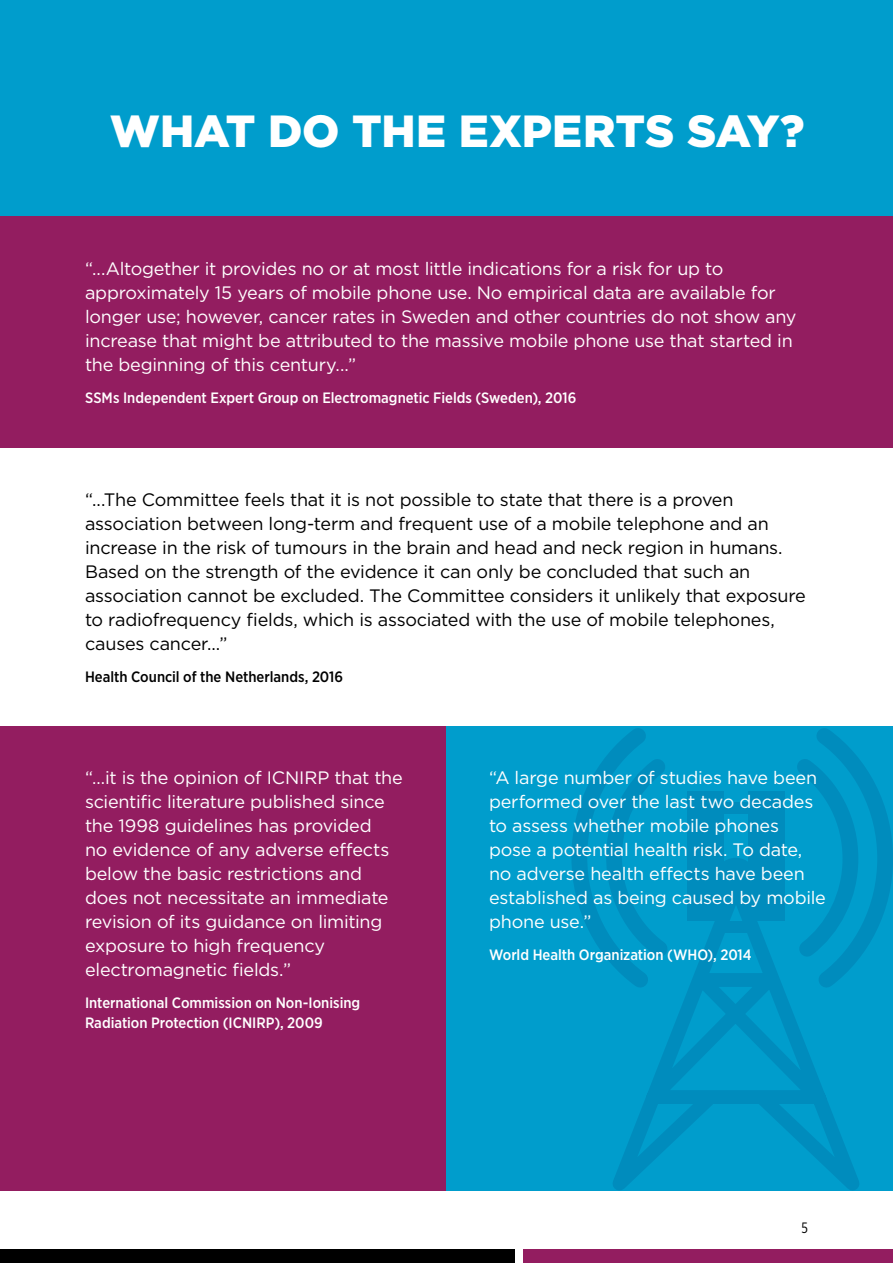
<style>
.page{position:relative;width:893px;height:1263px;background:#fff}
.page>*{position:absolute;margin:0;border:0;box-sizing:border-box;transform-origin:0 0}
.t1{font:900 45px "Gotham";color:#fff}
.t2{font:18px/24px "Gotham";letter-spacing:-.015em;color:#fff}
.t3{font:18px/24px "Gotham";letter-spacing:-.015em;color:#000}
.t4{font:500 15px/19.5px "Gotham Narrow";color:#fff}
.t5{font:500 15px "Gotham Narrow";color:#000}
.t6{font:15px "Gotham X Narrow";color:#000}
</style>
<div class="page">
<div style="left:0;top:1249px;width:514px;height:14px;background:#000"></div>
<div style="left:523px;top:1249px;width:370px;height:14px;background:#931d60"></div>
<div style="left:0;top:0;width:893px;height:217px;background:#009dcc"></div>
<div style="left:0;top:726px;width:446px;height:465px;background:#931d60"></div>
<div style="left:446px;top:726px;width:447px;height:465px;background:#009dcc"></div>
<div style="left:0;top:217px;width:893px;height:231px;background:#931d60"></div>
<svg style="left:613px;top:1002px;width:246px;height:188px"></svg>
<svg style="left:572px;top:728px;width:321px;height:274px"></svg>
<h1 class="t1" style="left:110px;top:100px;width:696px">WHAT DO THE EXPERTS SAY?</h1>
<p class="t2" style="left:85px;top:256px;width:713px">“...Altogether it provides no or at most little indications for a risk for up to approximately 15 years of mobile phone use. No empirical data are available for longer use; however, cancer rates in Sweden and other countries do not show any increase that might be attributed to the massive mobile phone use that started in the beginning of this century...”</p>
<p class="t4" style="left:85px;top:388px;width:493px">SSMs Independent Expert Group on Electromagnetic Fields (Sweden), 2016</p>
<p class="t3" style="left:85px;top:487px;width:722px">“...The Committee feels that it is not possible to state that there is a proven association between long-term and frequent use of a mobile telephone and an increase in the risk of tumours in the brain and head and neck region in humans.<br>Based on the strength of the evidence it can only be concluded that such an association cannot be excluded. The Committee considers it unlikely that exposure to radiofrequency fields, which is associated with the use of mobile telephones, causes cancer...”</p>
<p class="t5" style="left:85px;top:667px;width:260px">Health Council of the Netherlands, 2016</p>
<p class="t2" style="left:85px;top:765px;width:319px">“…it is the opinion of ICNIRP that the scientific literature published since the 1998 guidelines has provided<br>no evidence of any adverse effects below the basic restrictions and does not necessitate an immediate revision of its guidance on limiting exposure to high frequency electromagnetic fields.”</p>
<p class="t4" style="left:85px;top:993px;width:277px">International Commission on Non-Ionising<br>Radiation Protection (ICNIRP), 2009</p>
<p class="t2" style="left:489px;top:765px;width:338px">“A large number of studies have been performed over the last two decades to assess whether mobile phones pose a potential health risk. To date, no adverse health effects have been established as being caused by mobile phone use.”</p>
<p class="t4" style="left:489px;top:945px;width:264px">World Health Organization (WHO), 2014</p>
<p class="t6" style="left:801px;top:1219px;width:8px">5</p>
</div>
